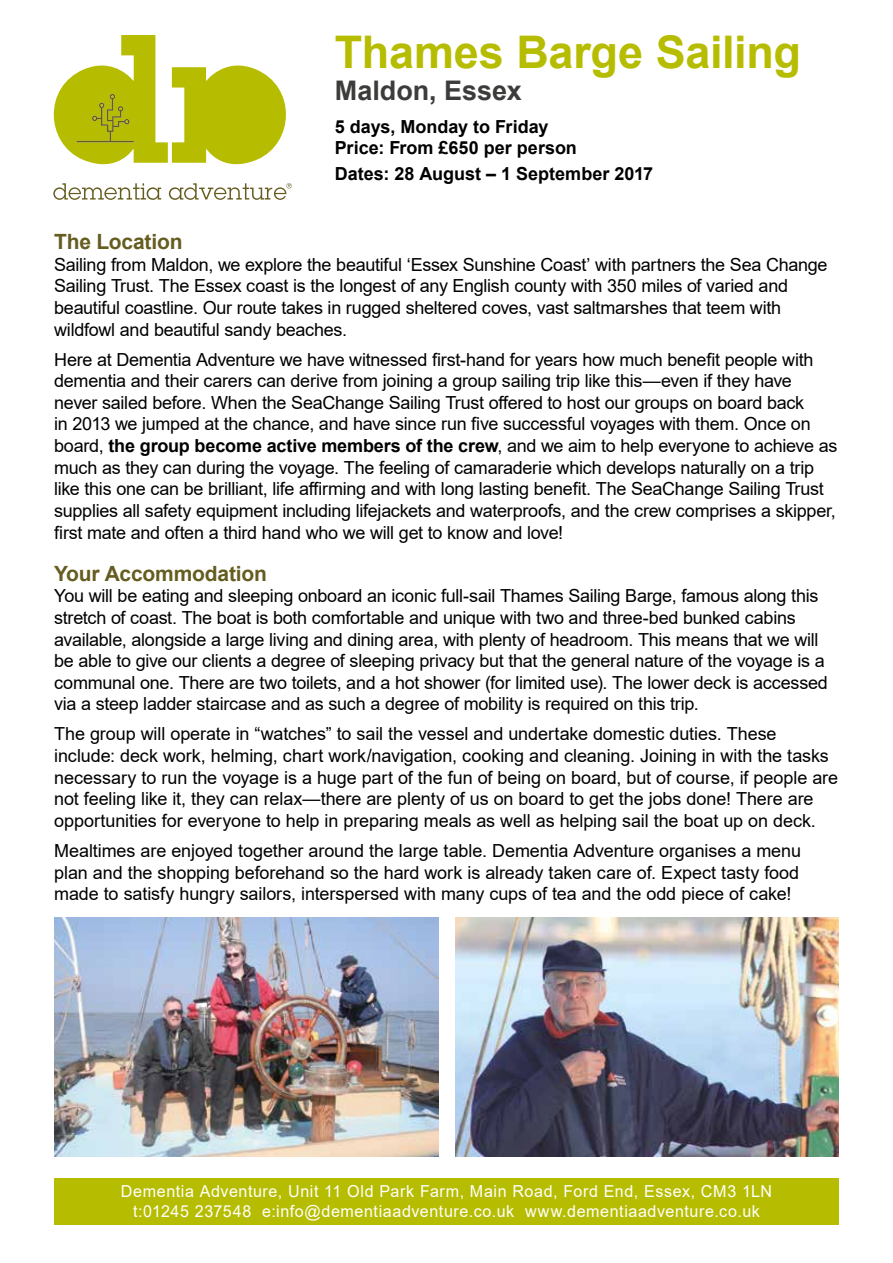
<style>
.page{position:relative;width:893px;height:1263px;background:#fff}
.page>*{position:absolute;margin:0;border:0;box-sizing:border-box;transform-origin:0 0}
.t1{font:700 45px "Arial";letter-spacing:-.005em;color:#b6bd00}
.t2{font:700 27px "Arial";color:#3c3c3b}
.t3{font:700 21px "Arial";letter-spacing:-.01em;color:#655d20}
.t4{font:18px/21.6px "Arial";letter-spacing:-.015em;color:#000}
.t5{font:700 18px/21.6px "Arial";color:#000}
.t6{font:16.5px/19.8px "Arial";letter-spacing:.035em;color:#fff;text-align:center}
.s1{font-weight:700}
</style>
<div class="page">
<svg style="left:53px;top:35px;width:233px;height:130px"></svg>
<svg style="left:53px;top:183px;width:108px;height:17px"></svg>
<svg style="left:169px;top:183px;width:123px;height:17px"></svg>
<div style="left:54px;top:1178px;width:785px;height:47px;background:#b6bd00"></div>
<img style="left:54px;top:917px;width:384px;height:240px">
<img style="left:455px;top:917px;width:384px;height:240px">
<h1 class="t1" style="left:335px;top:20px;width:468px">Thames Barge Sailing</h1>
<h2 class="t2" style="left:335px;top:72px;width:188px">Maldon, Essex</h2>
<p class="t5" style="left:335px;top:116px;width:244px">5 days, Monday to Friday<br>Price: From £650 per person</p>
<p class="t5" style="left:335px;top:163px;width:320px">Dates: 28 August – 1 September 2017</p>
<p class="t3" style="left:54px;top:227px;width:130px">The Location</p>
<p class="t4" style="left:54px;top:254px;width:775px">Sailing from Maldon, we explore the beautiful ‘Essex Sunshine Coast’ with partners the Sea Change Sailing Trust. The Essex coast is the longest of any English county with 350 miles of varied and beautiful coastline. Our route takes in rugged sheltered coves, vast saltmarshes that teem with wildfowl and beautiful sandy beaches.</p>
<p class="t4" style="left:54px;top:348px;width:785px">Here at Dementia Adventure we have witnessed first-hand for years how much benefit people with dementia and their carers can derive from joining a group sailing trip like this—even if they have never sailed before. When the SeaChange Sailing Trust offered to host our groups on board back<br>in 2013 we jumped at the chance, and have since run five successful voyages with them. Once on board, <span class="s1">the group become active members of the crew</span>, and we aim to help everyone to achieve as much as they can during the voyage. The feeling of camaraderie which develops naturally on a trip like this one can be brilliant, life affirming and with long lasting benefit. The SeaChange Sailing Trust supplies all safety equipment including lifejackets and waterproofs, and the crew comprises a skipper, first mate and often a third hand who we will get to know and love!</p>
<p class="t3" style="left:54px;top:558px;width:214px">Your Accommodation</p>
<p class="t4" style="left:54px;top:585px;width:775px">You will be eating and sleeping onboard an iconic full-sail Thames Sailing Barge, famous along this stretch of coast. The boat is both comfortable and unique with two and three-bed bunked cabins available, alongside a large living and dining area, with plenty of headroom. This means that we will be able to give our clients a degree of sleeping privacy but that the general nature of the voyage is a communal one. There are two toilets, and a hot shower (for limited use). The lower deck is accessed via a steep ladder staircase and as such a degree of mobility is required on this trip.</p>
<p class="t4" style="left:54px;top:723px;width:785px">The group will operate in “watches” to sail the vessel and undertake domestic duties. These include: deck work, helming, chart work/navigation, cooking and cleaning. Joining in with the tasks necessary to run the voyage is a huge part of the fun of being on board, but of course, if people are not feeling like it, they can relax—there are plenty of us on board to get the jobs done! There are opportunities for everyone to help in preparing meals as well as helping sail the boat up on deck.</p>
<p class="t4" style="left:54px;top:840px;width:748px;text-align:justify">Mealtimes are enjoyed together around the large table. Dementia Adventure organises a menu plan and the shopping beforehand so the hard work is already taken care of. Expect tasty food made to satisfy hungry sailors, interspersed with many cups of tea and the odd piece of cake!</p>
<p class="t6" style="left:121px;top:1181px;width:653px">Dementia Adventure, Unit 11 Old Park Farm, Main Road, Ford End, Essex, CM3 1LN t:01245 237548 e:info@dementiaadventure.co.uk www.dementiaadventure.co.uk</p>
</div>
